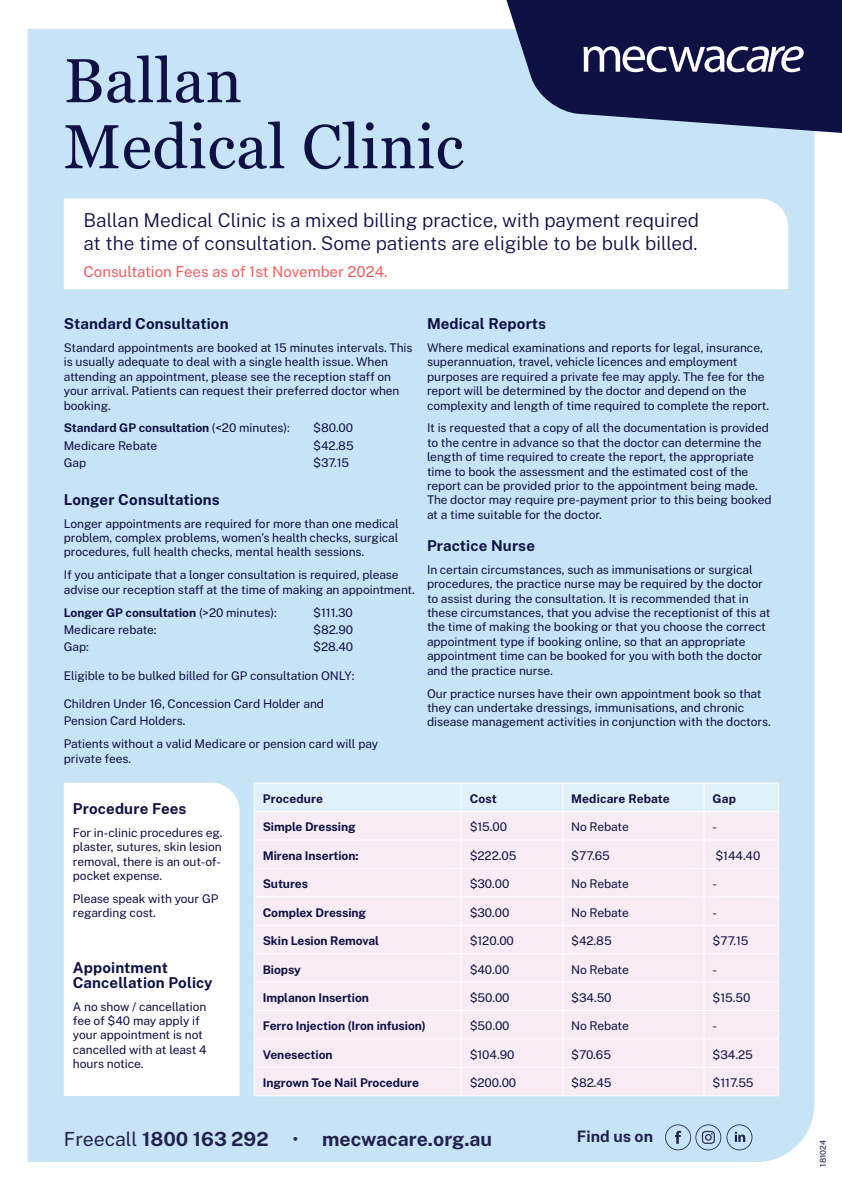
<style>
.page{position:relative;width:842px;height:1191px;background:#fff}
.page>*{position:absolute;margin:0;border:0;box-sizing:border-box;transform-origin:0 0}
.t1{font:62px/66px "Georgia";letter-spacing:.01em;color:#0f1044}
.t2{font:700 19.4px "Public Sans";color:#22224f}
.t3{font:300 19px/22.8px "Public Sans";color:#0f1044}
.t4{font:700 15.8px "Public Sans";color:#22224f}
.Sub_Heading{font:700 15px/15px "Public Sans";letter-spacing:.01em;color:#0f1044}
.BODY_COPY{font:15px "Public Sans";color:#f05e60}
.BODY_COPY-2{font:12px/14.4px "Public Sans";letter-spacing:-.005em;color:#0f1044}
.BODY_COPY-3{font:700 12px "Public Sans";letter-spacing:-.005em;color:#0f1044}
.Sub_Heading-2{font:700 12px "Public Sans";letter-spacing:.01em;color:#0f1044}
.t5{font:8px "Public Sans";color:#0f1044}
.s1{font-weight:400}
</style>
<div class="page">
<div style="left:28px;top:29px;width:786px;height:1133px;background:#c7e4f6"></div>
<svg style="left:64px;top:782px;width:176px;height:314px"></svg>
<svg style="left:500px;top:0;width:342px;height:135px;background:#333966"></svg>
<svg style="left:584px;top:46px;width:220px;height:26px"></svg>
<svg style="left:665px;top:1124px;width:87px;height:26px;background:#acc5db"></svg>
<svg style="left:64px;top:198px;width:724px;height:91px"></svg>
<hr style="left:254px;top:1095px;width:207px;height:1px;background:#fff">
<hr style="left:461px;top:1095px;width:102px;height:1px;background:#fff">
<hr style="left:563px;top:1095px;width:141px;height:1px;background:#fff">
<hr style="left:704px;top:1095px;width:75px;height:1px;background:#fff">
<hr style="left:254px;top:782px;width:207px;height:1px;background:#fff">
<hr style="left:461px;top:782px;width:102px;height:1px;background:#fff">
<hr style="left:563px;top:782px;width:141px;height:1px;background:#fff">
<hr style="left:704px;top:782px;width:75px;height:1px;background:#fff">
<svg style="left:254px;top:783px;width:525px;height:312px;background:#f5edf4"></svg>
<hr style="left:704px;top:811px;width:75px;height:1px;background:#fff">
<p class="t1" style="left:64px;top:49px;width:401px">Ballan<br>Medical Clinic</p>
<p class="t3" style="left:84px;top:208px;width:617px">Ballan Medical Clinic is a mixed billing practice, with payment required at the time of consultation. Some patients are eligible to be bulk billed.</p>
<p class="BODY_COPY" style="left:84px;top:261px;width:305px">Consultation Fees as of 1st November 2024.</p>
<p class="Sub_Heading" style="left:64px;top:315px;width:166px">Standard Consultation</p>
<p class="BODY_COPY-2" style="left:64px;top:340px;width:350px">Standard appointments are booked at 15 minutes intervals. This is usually adequate to deal with a single health issue. When attending an appointment, please see the reception staff on your arrival. Patients can request their preferred doctor when booking.</p>
<p class="BODY_COPY-3" style="left:64px;top:419px;width:227px">Standard GP consultation <span class="s1">(&lt;20 minutes):</span></p>
<p class="BODY_COPY-2" style="left:313px;top:420px;width:41px">$80.00</p>
<p class="BODY_COPY-2" style="left:64px;top:437px;width:95px">Medicare Rebate</p>
<p class="BODY_COPY-2" style="left:313px;top:437px;width:42px">$42.85</p>
<p class="BODY_COPY-2" style="left:64px;top:455px;width:24px">Gap</p>
<p class="BODY_COPY-2" style="left:313px;top:455px;width:37px">$37.15</p>
<p class="Sub_Heading" style="left:64px;top:490px;width:157px">Longer Consultations</p>
<p class="BODY_COPY-2" style="left:64px;top:515px;width:336px;text-align:justify">Longer appointments are required for more than one medical problem, complex problems, women’s health checks, surgical procedures, full health checks, mental health sessions.</p>
<p class="BODY_COPY-2" style="left:64px;top:567px;width:353px">If you anticipate that a longer consultation is required, please advise our reception staff at the time of making an appointment.</p>
<p class="BODY_COPY-3" style="left:64px;top:603px;width:214px">Longer GP consultation <span class="s1">(&gt;20 minutes):</span></p>
<p class="BODY_COPY-2" style="left:313px;top:604px;width:41px">$111.30</p>
<p class="BODY_COPY-2" style="left:64px;top:621px;width:94px">Medicare rebate:</p>
<p class="BODY_COPY-2" style="left:313px;top:621px;width:41px">$82.90</p>
<p class="BODY_COPY-2" style="left:64px;top:639px;width:27px">Gap:</p>
<p class="BODY_COPY-2" style="left:313px;top:639px;width:42px">$28.40</p>
<p class="BODY_COPY-2" style="left:64px;top:667px;width:292px">Eligible to be bulked billed for GP consultation ONLY:</p>
<p class="BODY_COPY-2" style="left:64px;top:696px;width:262px">Children Under 16, Concession Card Holder and</p>
<p class="BODY_COPY-2" style="left:64px;top:713px;width:123px">Pension Card Holders.</p>
<p class="BODY_COPY-2" style="left:64px;top:736px;width:316px">Patients without a valid Medicare or pension card will pay private fees.</p>
<p class="Sub_Heading" style="left:427px;top:315px;width:121px">Medical Reports</p>
<p class="BODY_COPY-2" style="left:427px;top:340px;width:344px">Where medical examinations and reports for legal, insurance, superannuation, travel, vehicle licences and employment purposes are required a private fee may apply. The fee for the report will be determined by the doctor and depend on the complexity and length of time required to complete the report.</p>
<p class="BODY_COPY-2" style="left:427px;top:420px;width:346px">It is requested that a copy of all the documentation is provided to the centre in advance so that the doctor can determine the length of time required to create the report, the appropriate time to book the assessment and the estimated cost of the report can be provided prior to the appointment being made.<br>The doctor may require pre-payment prior to this being booked at a time suitable for the doctor.</p>
<p class="Sub_Heading" style="left:427px;top:537px;width:110px">Practice Nurse</p>
<p class="BODY_COPY-2" style="left:427px;top:561px;width:345px">In certain circumstances, such as immunisations or surgical procedures, the practice nurse may be required by the doctor to assist during the consultation. It is recommended that in these circumstances, that you advise the receptionist of this at the time of making the booking or that you choose the correct appointment type if booking online, so that an appropriate appointment time can be booked for you with both the doctor and the practice nurse.</p>
<p class="BODY_COPY-2" style="left:427px;top:685px;width:345px">Our practice nurses have their own appointment book so that they can undertake dressings, immunisations, and chronic disease management activities in conjunction with the doctors.</p>
<p class="Sub_Heading" style="left:73px;top:800px;width:115px">Procedure Fees</p>
<p class="BODY_COPY-2" style="left:73px;top:824px;width:151px">For in-clinic procedures eg. plaster, sutures, skin lesion removal, there is an out-of&shy;pocket expense.</p>
<p class="BODY_COPY-2" style="left:73px;top:890px;width:147px">Please speak with your GP regarding cost.</p>
<p class="Sub_Heading" style="left:73px;top:958px;width:141px">Appointment<br>Cancellation Policy</p>
<p class="BODY_COPY-2" style="left:73px;top:998px;width:135px">A no show / cancellation fee of $40 may apply if your appointment is not cancelled with at least 4 hours notice.</p>
<p class="Sub_Heading-2" style="left:263px;top:790px;width:62px">Procedure</p>
<p class="Sub_Heading-2" style="left:470px;top:790px;width:29px">Cost</p>
<p class="Sub_Heading-2" style="left:571px;top:790px;width:100px">Medicare Rebate</p>
<p class="Sub_Heading-2" style="left:712px;top:790px;width:25px">Gap</p>
<p class="BODY_COPY-3" style="left:263px;top:818px;width:94px">Simple Dressing</p>
<p class="BODY_COPY-2" style="left:470px;top:819px;width:39px">$15.00</p>
<p class="BODY_COPY-2" style="left:571px;top:819px;width:59px">No Rebate</p>
<p class="BODY_COPY-2" style="left:712px;top:819px;width:6px">-</p>
<p class="BODY_COPY-3" style="left:263px;top:846px;width:97px">Mirena Insertion:</p>
<p class="BODY_COPY-2" style="left:470px;top:847px;width:48px">$222.05</p>
<p class="BODY_COPY-2" style="left:571px;top:847px;width:40px">$77.65</p>
<p class="BODY_COPY-2" style="left:715px;top:847px;width:46px">$144.40</p>
<p class="BODY_COPY-3" style="left:263px;top:875px;width:47px">Sutures</p>
<p class="BODY_COPY-2" style="left:470px;top:876px;width:41px">$30.00</p>
<p class="BODY_COPY-2" style="left:571px;top:876px;width:59px">No Rebate</p>
<p class="BODY_COPY-2" style="left:712px;top:876px;width:6px">-</p>
<p class="BODY_COPY-3" style="left:263px;top:903px;width:105px">Complex Dressing</p>
<p class="BODY_COPY-2" style="left:470px;top:904px;width:41px">$30.00</p>
<p class="BODY_COPY-2" style="left:571px;top:904px;width:59px">No Rebate</p>
<p class="BODY_COPY-2" style="left:712px;top:904px;width:6px">-</p>
<p class="BODY_COPY-3" style="left:263px;top:932px;width:118px">Skin Lesion Removal</p>
<p class="BODY_COPY-2" style="left:470px;top:933px;width:46px">$120.00</p>
<p class="BODY_COPY-2" style="left:571px;top:933px;width:42px">$42.85</p>
<p class="BODY_COPY-2" style="left:712px;top:933px;width:37px">$77.15</p>
<p class="BODY_COPY-3" style="left:263px;top:960px;width:40px">Biopsy</p>
<p class="BODY_COPY-2" style="left:470px;top:961px;width:41px">$40.00</p>
<p class="BODY_COPY-2" style="left:571px;top:961px;width:59px">No Rebate</p>
<p class="BODY_COPY-2" style="left:712px;top:961px;width:6px">-</p>
<p class="BODY_COPY-3" style="left:263px;top:988px;width:108px">Implanon Insertion</p>
<p class="BODY_COPY-2" style="left:470px;top:989px;width:41px">$50.00</p>
<p class="BODY_COPY-2" style="left:571px;top:989px;width:42px">$34.50</p>
<p class="BODY_COPY-2" style="left:712px;top:989px;width:39px">$15.50</p>
<p class="BODY_COPY-3" style="left:263px;top:1017px;width:165px">Ferro Injection (Iron infusion)</p>
<p class="BODY_COPY-2" style="left:470px;top:1018px;width:41px">$50.00</p>
<p class="BODY_COPY-2" style="left:571px;top:1018px;width:59px">No Rebate</p>
<p class="BODY_COPY-2" style="left:712px;top:1018px;width:6px">-</p>
<p class="BODY_COPY-3" style="left:263px;top:1045px;width:71px">Venesection</p>
<p class="BODY_COPY-2" style="left:470px;top:1046px;width:46px">$104.90</p>
<p class="BODY_COPY-2" style="left:571px;top:1046px;width:41px">$70.65</p>
<p class="BODY_COPY-2" style="left:712px;top:1046px;width:42px">$34.25</p>
<p class="BODY_COPY-3" style="left:263px;top:1074px;width:158px">Ingrown Toe Nail Procedure</p>
<p class="BODY_COPY-2" style="left:470px;top:1075px;width:48px">$200.00</p>
<p class="BODY_COPY-2" style="left:571px;top:1075px;width:42px">$82.45</p>
<p class="BODY_COPY-2" style="left:712px;top:1075px;width:43px">$117.55</p>
<p class="t2" style="left:64px;top:1124px;width:430px"><span class="s1">Freecall</span> 1800 163 292 <span class="s1">•</span> mecwacare.org.au</p>
<p class="t4" style="left:577px;top:1125px;width:78px">Find us on</p>
<p class="t5" style="left:817px;top:1166px;width:28px;rotate:-90deg">181024</p>
</div>
